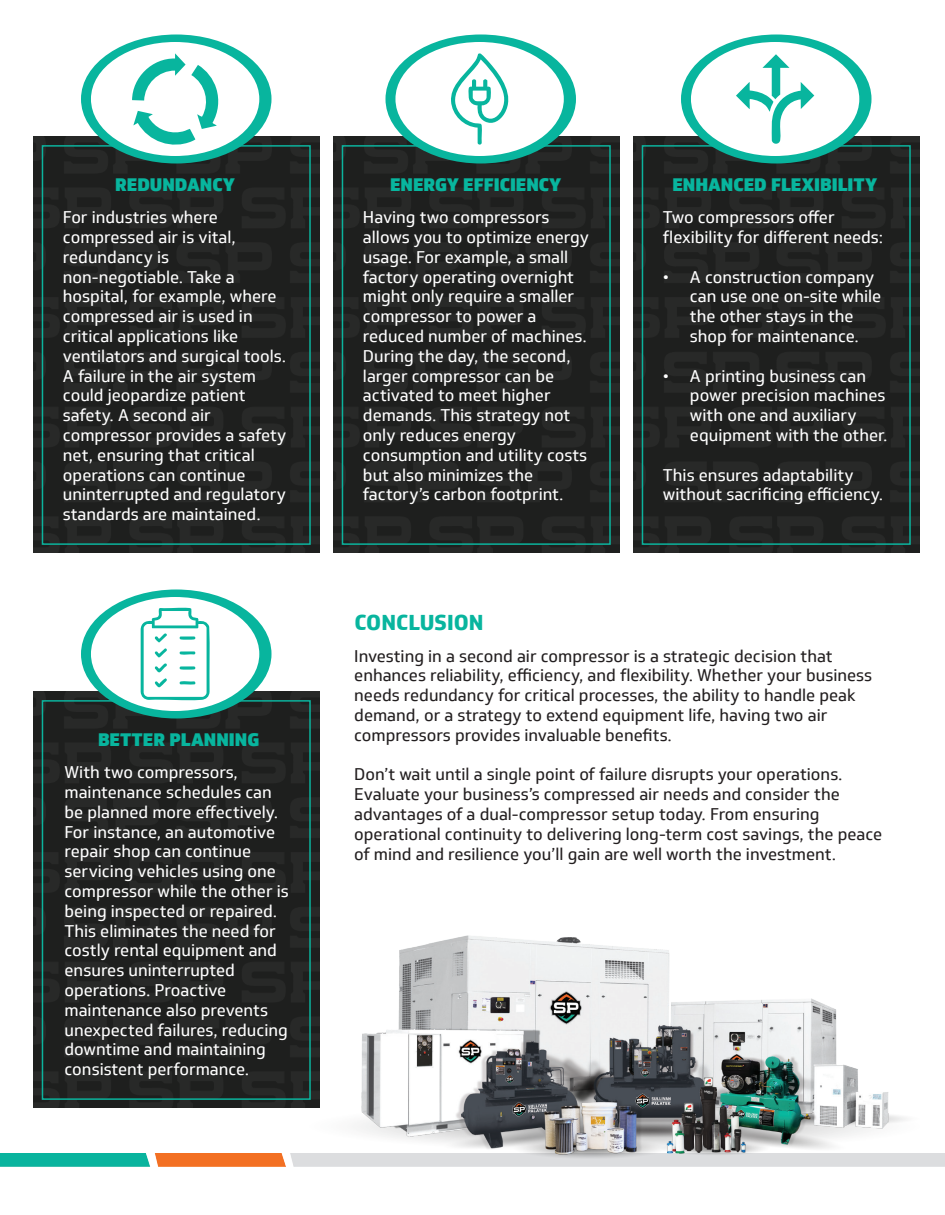
<style>
.page{position:relative;width:945px;height:1215px;background:#fff}
.page>*{position:absolute;margin:0;border:0;box-sizing:border-box;transform-origin:0 0}
.t1{font:800 21px "Soleto";color:#08b59e}
.t2{font:900 17.7px "Soleto";color:#08b59e}
.t3{font:16.5px/19.8px "Soleto";color:#fff}
.t4{font:16.5px/19.8px "Soleto";color:#231f20}
</style>
<div class="page">
<img style="left:33px;top:136px;width:287px;height:417px">
<div style="left:42px;top:145px;width:269px;height:400px;border:2px solid #0bb39d"></div>
<img style="left:333px;top:136px;width:287px;height:417px">
<img style="left:33px;top:692px;width:287px;height:416px">
<div style="left:342px;top:145px;width:269px;height:400px;border:2px solid #0bb39d"></div>
<img style="left:633px;top:136px;width:287px;height:417px">
<div style="left:642px;top:145px;width:269px;height:400px;border:2px solid #0bb39d"></div>
<div style="left:81px;top:34px;width:191px;height:130px;background:#08b59e;border-radius:50%"></div>
<div style="left:91px;top:42px;width:168px;height:114px;background:#fff;border-radius:50%"></div>
<div style="left:386px;top:34px;width:190px;height:130px;background:#08b59e;border-radius:50%"></div>
<div style="left:395px;top:42px;width:169px;height:114px;background:#fff;border-radius:50%"></div>
<div style="left:681px;top:34px;width:191px;height:130px;background:#08b59e;border-radius:50%"></div>
<div style="left:691px;top:42px;width:168px;height:114px;background:#fff;border-radius:50%"></div>
<div style="left:42px;top:700px;width:269px;height:400px;border:2px solid #0bb39d"></div>
<div style="left:81px;top:590px;width:191px;height:128px;background:#08b59e;border-radius:50%"></div>
<div style="left:91px;top:597px;width:168px;height:114px;background:#fff;border-radius:50%"></div>
<img style="left:0;top:1154px;width:278px;height:13px">
<img style="left:278px;top:886px;width:667px;height:281px">
<svg style="left:132px;top:53px;width:88px;height:97px"></svg>
<svg style="left:451px;top:53px;width:58px;height:92px"></svg>
<svg style="left:736px;top:54px;width:78px;height:90px"></svg>
<svg style="left:141px;top:607px;width:69px;height:94px"></svg>
<p class="t2" style="left:115px;top:173px;width:121px">REDUNDANCY</p>
<p class="t3" style="left:63px;top:208px;width:225px">For industries where compressed air is vital, redundancy is non-negotiable. Take a hospital, for example, where compressed air is used in critical applications like ventilators and surgical tools.<br>A failure in the air system could jeopardize patient safety. A second air compressor provides a safety net, ensuring that critical operations can continue uninterrupted and regulatory standards are maintained.</p>
<p class="t2" style="left:98px;top:728px;width:163px">BETTER PLANNING</p>
<p class="t3" style="left:65px;top:763px;width:226px">With two compressors, maintenance schedules can be planned more effectively.<br>For instance, an automotive repair shop can continue servicing vehicles using one compressor while the other is being inspected or repaired.<br>This eliminates the need for costly rental equipment and ensures uninterrupted operations. Proactive maintenance also prevents unexpected failures, reducing downtime and maintaining consistent performance.</p>
<p class="t2" style="left:390px;top:173px;width:173px">ENERGY EFFICIENCY</p>
<p class="t3" style="left:363px;top:208px;width:227px">Having two compressors allows you to optimize energy usage. For example, a small factory operating overnight might only require a smaller compressor to power a reduced number of machines.<br>During the day, the second, larger compressor can be activated to meet higher demands. This strategy not only reduces energy consumption and utility costs but also minimizes the factory’s carbon footprint.</p>
<p class="t1" style="left:355px;top:609px;width:130px">CONCLUSION</p>
<p class="t2" style="left:672px;top:173px;width:206px">ENHANCED FLEXIBILITY</p>
<p class="t3" style="left:663px;top:208px;width:222px">Two compressors offer flexibility for different needs:</p>
<p class="t3" style="left:690px;top:267px;width:193px;text-indent:-27px">• A construction company can use one on-site while the other stays in the shop for maintenance.</p>
<p class="t3" style="left:690px;top:366px;width:199px;text-indent:-27px">• A printing business can power precision machines with one and auxiliary equipment with the other.</p>
<p class="t3" style="left:663px;top:465px;width:222px">This ensures adaptability without sacrificing efficiency.</p>
<p class="t4" style="left:354px;top:646px;width:519px">Investing in a second air compressor is a strategic decision that enhances reliability, efficiency, and flexibility. Whether your business needs redundancy for critical processes, the ability to handle peak demand, or a strategy to extend equipment life, having two air compressors provides invaluable benefits.</p>
<p class="t4" style="left:354px;top:765px;width:530px">Don’t wait until a single point of failure disrupts your operations.<br>Evaluate your business’s compressed air needs and consider the advantages of a dual-compressor setup today. From ensuring operational continuity to delivering long-term cost savings, the peace of mind and resilience you’ll gain are well worth the investment.</p>
</div>
